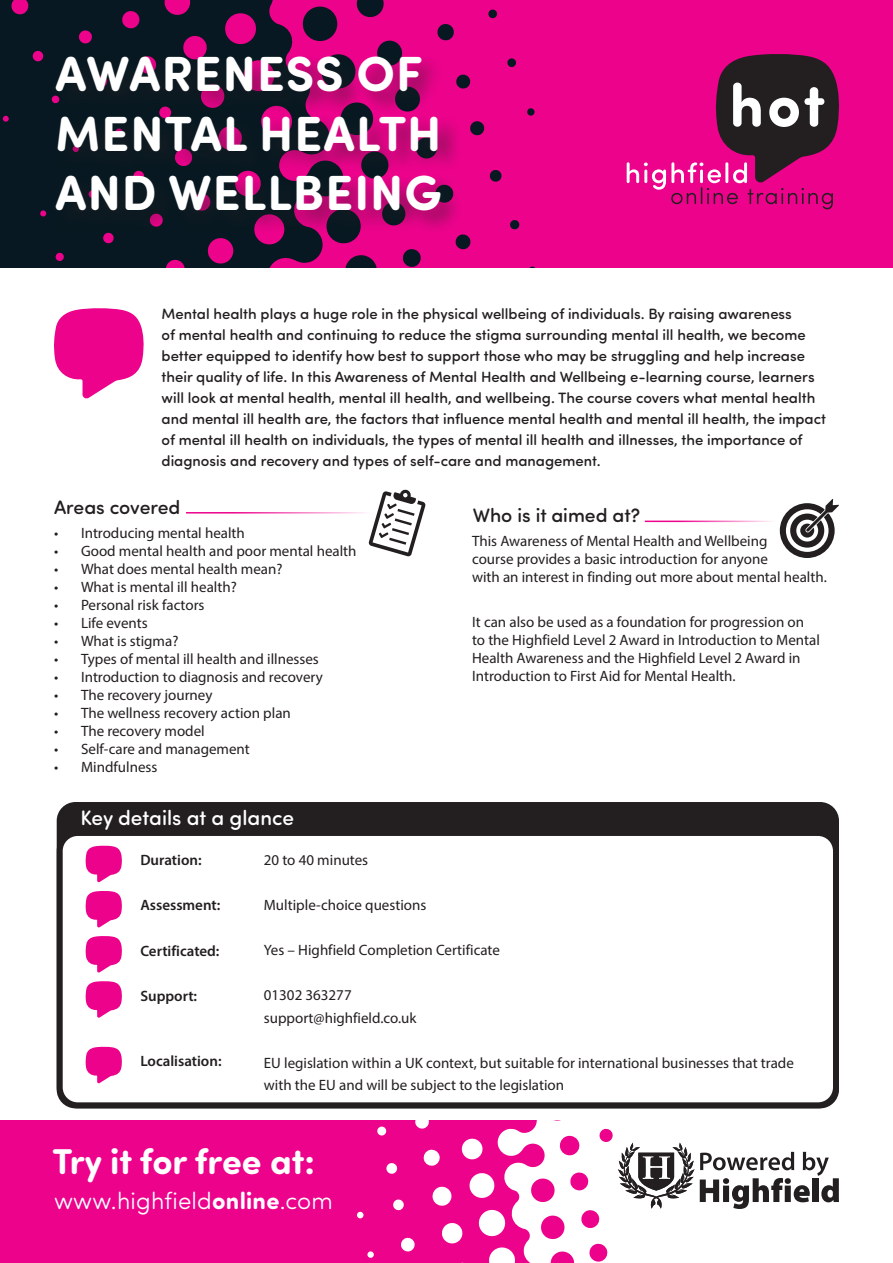
<style>
.page{position:relative;width:893px;height:1263px;background:#fff}
.page>*{position:absolute;margin:0;border:0;box-sizing:border-box;transform-origin:0 0}
.t1{font:700 49.5px/59.4px "Sofia Pro Soft";letter-spacing:.02em;color:#fff}
.t2{font:700 36px "Sofia Pro Soft";color:#fff}
.t3{font:300 24px "Sofia Pro Soft";letter-spacing:.01em;color:#fff}
.t4{font:500 21px "Sofia Pro Soft";color:#fff}
.t5{font:500 19.5px "Sofia Pro Soft";color:#231f20}
.t6{font:15px/18px "Myriad Pro";color:#231f20}
.t7{font:500 15px/21px "Sofia Pro Soft";color:#231f20}
.t8{font:600 15px "Myriad Pro";color:#231f20}
.s1{font-weight:700}
</style>
<div class="page">
<div style="left:0;top:0;width:893px;height:268px;background:#ed028c"></div>
<svg style="left:346px;top:235px;width:13px;height:8px"></svg>
<svg style="left:0;top:0;width:346px;height:268px;fill:#071822"></svg>
<svg style="left:301px;top:4px;width:39px;height:39px"></svg>
<svg style="left:319px;top:52px;width:27px;height:2px"></svg>
<svg style="left:343px;top:253px;width:34px;height:15px"></svg>
<svg style="left:470px;top:121px;width:15px;height:15px"></svg>
<svg style="left:489px;top:170px;width:13px;height:12px"></svg>
<svg style="left:510px;top:220px;width:10px;height:10px"></svg>
<svg style="left:464px;top:74px;width:7px;height:15px"></svg>
<svg style="left:356px;top:0;width:28px;height:18px"></svg>
<svg style="left:507px;top:58px;width:9px;height:9px"></svg>
<svg style="left:488px;top:9px;width:9px;height:10px"></svg>
<svg style="left:527px;top:108px;width:8px;height:8px"></svg>
<svg style="left:437px;top:24px;width:17px;height:17px"></svg>
<svg style="left:377px;top:40px;width:26px;height:14px"></svg>
<svg style="left:403px;top:249px;width:18px;height:18px"></svg>
<svg style="left:455px;top:234px;width:16px;height:16px"></svg>
<svg style="left:627px;top:54px;width:212px;height:155px"></svg>
<div style="left:0;top:1120px;width:668px;height:143px;background:#ed028c"></div>
<svg style="left:357px;top:1120px;width:482px;height:143px"></svg>
<div style="left:53px;top:54px;width:411px;height:181px;background:#231f20;opacity:.5"></div>
<div style="left:57px;top:803px;width:781px;height:304px;background:#231f20;border-radius:18px"></div>
<div style="left:60px;top:833px;width:776px;height:272px;background:#fff;border-radius:18px"></div>
<div style="left:57px;top:830px;width:782px;height:278px;border:6px solid #231f20;border-radius:18px"></div>
<svg style="left:54px;top:308px;width:90px;height:91px"></svg>
<svg style="left:85px;top:845px;width:37px;height:37px"></svg>
<svg style="left:85px;top:891px;width:37px;height:37px"></svg>
<svg style="left:85px;top:936px;width:37px;height:37px"></svg>
<svg style="left:85px;top:981px;width:37px;height:37px"></svg>
<svg style="left:85px;top:1046px;width:37px;height:38px"></svg>
<hr style="left:645px;top:521px;width:130px;height:1px;background:#ed028c">
<svg style="left:780px;top:499px;width:59px;height:59px"></svg>
<hr style="left:186px;top:512px;width:185px;height:1px;background:#ed028c">
<svg style="left:368px;top:489px;width:58px;height:68px"></svg>
<h1 class="t1" style="left:55px;top:41px;width:388px">AWARENESS OF<br>MENTAL HEALTH<br>AND WELLBEING</h1>
<p class="t7" style="left:162px;top:303px;width:666px">Mental health plays a huge role in the physical wellbeing of individuals. By raising awareness<br>of mental health and continuing to reduce the stigma surrounding mental ill health, we become better equipped to identify how best to support those who may be struggling and help increase their quality of life. In this Awareness of Mental Health and Wellbeing e-learning course, learners will look at mental health, mental ill health, and wellbeing. The course covers what mental health and mental ill health are, the factors that influence mental health and mental ill health, the impact of mental ill health on individuals, the types of mental ill health and illnesses, the importance of diagnosis and recovery and types of self-care and management.</p>
<h3 class="t5" style="left:54px;top:492px;width:128px">Areas covered</h3>
<p class="t6" style="left:54px;top:523px;width:192px">• Introducing mental health</p>
<p class="t6" style="left:54px;top:541px;width:304px">• Good mental health and poor mental health</p>
<p class="t6" style="left:54px;top:559px;width:230px">• What does mental health mean?</p>
<p class="t6" style="left:54px;top:577px;width:184px">• What is mental ill health?</p>
<p class="t6" style="left:54px;top:595px;width:152px">• Personal risk factors</p>
<p class="t6" style="left:54px;top:613px;width:95px">• Life events</p>
<p class="t6" style="left:54px;top:631px;width:126px">• What is stigma?</p>
<p class="t6" style="left:54px;top:649px;width:266px">• Types of mental ill health and illnesses</p>
<p class="t6" style="left:54px;top:667px;width:270px">• Introduction to diagnosis and recovery</p>
<p class="t6" style="left:54px;top:685px;width:160px">• The recovery journey</p>
<p class="t6" style="left:54px;top:703px;width:238px">• The wellness recovery action plan</p>
<p class="t6" style="left:54px;top:721px;width:152px">• The recovery model</p>
<p class="t6" style="left:54px;top:739px;width:197px">• Self-care and management</p>
<p class="t6" style="left:54px;top:757px;width:105px">• Mindfulness</p>
<h3 class="t5" style="left:473px;top:501px;width:169px">Who is it aimed at?</h3>
<p class="t6" style="left:472px;top:532px;width:356px">This Awareness of Mental Health and Wellbeing<br>course provides a basic introduction for anyone<br>with an interest in finding out more about mental health.</p>
<p class="t6" style="left:472px;top:612px;width:349px">It can also be used as a foundation for progression on to the Highfield Level 2 Award in Introduction to Mental Health Awareness and the Highfield Level 2 Award in Introduction to First Aid for Mental Health.</p>
<h3 class="t4" style="left:81px;top:802px;width:215px">Key details at a glance</h3>
<p class="t8" style="left:140px;top:851px;width:63px">Duration:</p>
<p class="t8" style="left:140px;top:896px;width:82px">Assessment:</p>
<p class="t6" style="left:264px;top:851px;width:106px">20 to 40 minutes</p>
<p class="t6" style="left:264px;top:896px;width:164px">Multiple-choice questions</p>
<p class="t6" style="left:264px;top:941px;width:238px">Yes – Highfield Completion Certificate</p>
<p class="t6" style="left:264px;top:984px;width:154px;line-height:22.5px">01302 363277 support@highfield.co.uk</p>
<p class="t6" style="left:264px;top:1051px;width:532px;line-height:22.5px">EU legislation within a UK context, but suitable for international businesses that trade with the EU and will be subject to the legislation</p>
<p class="t8" style="left:140px;top:941px;width:81px">Certificated:</p>
<p class="t8" style="left:140px;top:986px;width:58px">Support:</p>
<p class="t8" style="left:140px;top:1051px;width:83px">Localisation:</p>
<h2 class="t2" style="left:53px;top:1135px;width:264px">Try it for free at:</h2>
<h3 class="t3" style="left:54px;top:1184px;width:280px">www.highfield<span class="s1">online</span>.com</h3>
</div>
